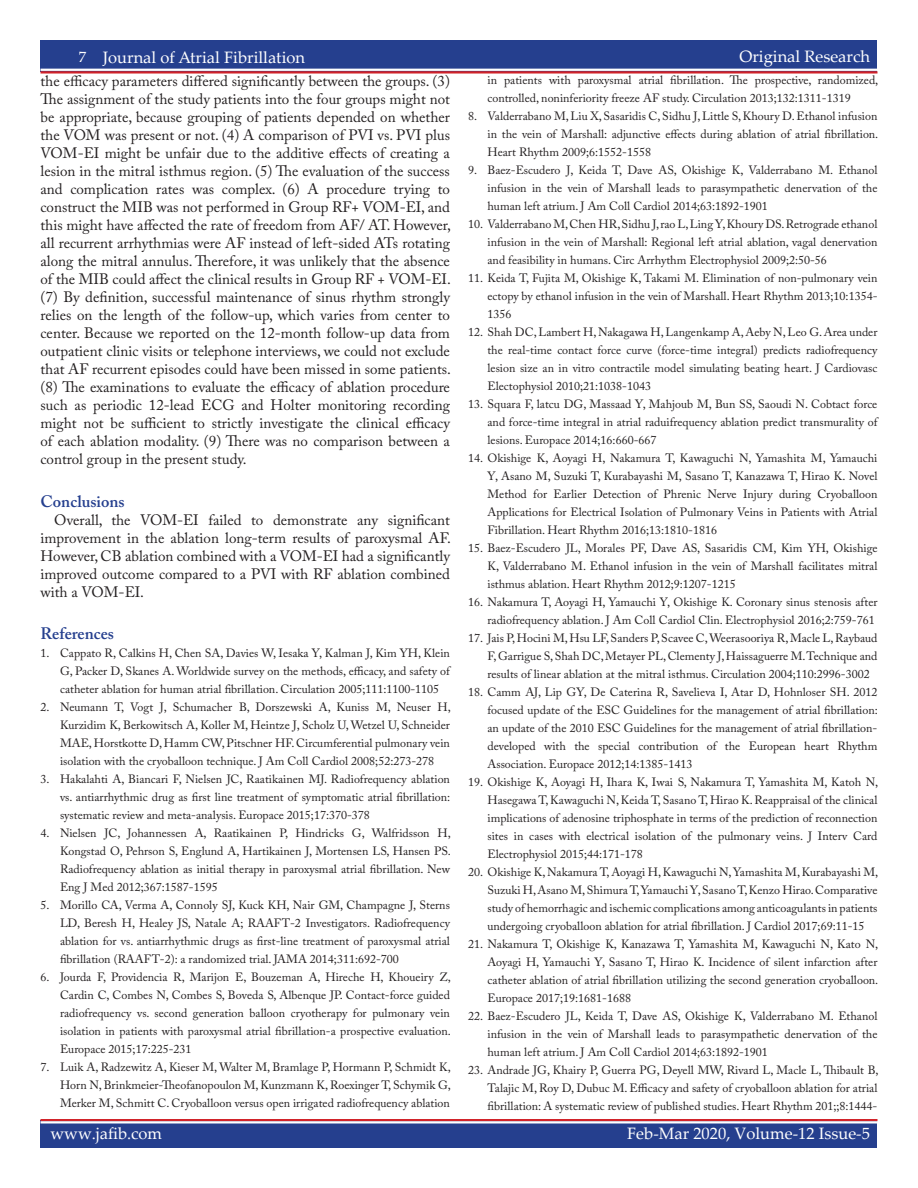
<style>
.page{position:relative;width:918px;height:1188px;background:#fff}
.page>*{position:absolute;margin:0;border:0;box-sizing:border-box;transform-origin:0 0}
.t1{font:16.5px "Palatino Linotype";color:#fff}
._11_Body_Header{font:600 16.5px "Adobe Caslon Pro";color:#253f8e}
._10_Body_Text{font:600 16.5px "Adobe Caslon Pro";color:#253f8e}
._10_Body_Text-2{font:15px/18px "Adobe Caslon Pro";color:#231f20;text-align:justify}
.Refernces{font:12px/18px "Adobe Caslon Pro";color:#231f20;text-align:justify}
</style>
<div class="page">
<div style="left:40px;top:1120px;width:838px;height:28px;background:#253f8e"></div>
<hr style="left:40px;top:1119px;width:838px;height:2px;background:#d1232a">
<hr style="left:40px;top:1121px;width:838px;height:3px;background:#fff">
<div style="left:40px;top:40px;width:838px;height:32px;background:#253f8e"></div>
<hr style="left:40px;top:71px;width:838px;height:3px;background:#d1232a">
<hr style="left:40px;top:69px;width:838px;height:2px;background:#fff">
<h1 class="t1" style="left:79px;top:48px;width:228px"><sup>7</sup> Journal of Atrial Fibrillation</h1>
<h1 class="t1" style="left:739px;top:45px;width:132px">Original Research</h1>
<h1 class="t1" style="left:746px;top:47px;width:125px">Featured Review</h1>
<p class="Refernces" style="left:488px;top:71px;width:392px">in patients with paroxysmal atrial fibrillation. The prospective, randomized, controlled, noninferiority freeze AF study. Circulation 2013;132:1311-1319</p>
<p class="Refernces" style="left:488px;top:107px;width:392px;text-indent:-20px">8. Valderrabano M, Liu X, Sasaridis C, Sidhu J, Little S, Khoury D. Ethanol infusion in the vein of Marshall: adjunctive effects during ablation of atrial fibrillation.<br>Heart Rhythm 2009;6:1552-1558</p>
<p class="Refernces" style="left:488px;top:161px;width:392px;text-indent:-20px">9. Baez-Escudero J, Keida T, Dave AS, Okishige K, Valderrabano M. Ethanol infusion in the vein of Marshall leads to parasympathetic denervation of the human left atrium. J Am Coll Cardiol 2014;63:1892-1901</p>
<p class="Refernces" style="left:488px;top:215px;width:391px;text-indent:-20px">10. Valderrabano M, Chen HR, Sidhu J, rao L, Ling Y, Khoury DS. Retrograde ethanol infusion in the vein of Marshall: Regional left atrial ablation, vagal denervation and feasibility in humans. Circ Arrhythm Electrophysiol 2009;2:50-56</p>
<p class="Refernces" style="left:488px;top:269px;width:392px;text-indent:-20px">11. Keida T, Fujita M, Okishige K, Takami M. Elimination of non-pulmonary vein ectopy by ethanol infusion in the vein of Marshall. Heart Rhythm 2013;10:1354- 1356</p>
<p class="Refernces" style="left:488px;top:323px;width:392px;text-indent:-20px">12. Shah DC, Lambert H, Nakagawa H, Langenkamp A, Aeby N, Leo G. Area under the real-time contact force curve (force-time integral) predicts radiofrequency lesion size an in vitro contractile model simulating beating heart. J Cardiovasc Electophysiol 2010;21:1038-1043</p>
<p class="Refernces" style="left:488px;top:395px;width:392px;text-indent:-20px">13. Squara F, latcu DG, Massaad Y, Mahjoub M, Bun SS, Saoudi N. Cobtact force and force-time integral in atrial raduifrequency ablation predict transmurality of lesions. Europace 2014;16:660-667</p>
<p class="Refernces" style="left:488px;top:449px;width:392px;text-indent:-20px">14. Okishige K, Aoyagi H, Nakamura T, Kawaguchi N, Yamashita M, Yamauchi Y, Asano M, Suzuki T, Kurabayashi M, Sasano T, Kanazawa T, Hirao K. Novel Method for Earlier Detection of Phrenic Nerve Injury during Cryoballoon Applications for Electrical Isolation of Pulmonary Veins in Patients with Atrial Fibrillation. Heart Rhythm 2016;13:1810-1816</p>
<p class="Refernces" style="left:488px;top:539px;width:392px;text-indent:-20px">15. Baez-Escudero JL, Morales PF, Dave AS, Sasaridis CM, Kim YH, Okishige K, Valderrabano M. Ethanol infusion in the vein of Marshall facilitates mitral isthmus ablation. Heart Rhythm 2012;9:1207-1215</p>
<p class="Refernces" style="left:468px;top:593px;width:411px;text-align:right">16. Nakamura T, Aoyagi H, Yamauchi Y, Okishige K. Coronary sinus stenosis after radiofrequency ablation. J Am Coll Cardiol Clin. Electrophysiol 2016;2:759-761</p>
<p class="Refernces" style="left:488px;top:629px;width:392px;text-indent:-20px">17. Jais P, Hocini M, Hsu LF, Sanders P, Scavee C, Weerasooriya R, Macle L, Raybaud F, Garrigue S, Shah DC, Metayer PL, Clementy J, Haissaguerre M. Technique and results of linear ablation at the mitral isthmus. Circulation 2004;110:2996-3002</p>
<p class="Refernces" style="left:488px;top:683px;width:392px;text-indent:-20px">18. Camm AJ, Lip GY, De Caterina R, Savelieva I, Atar D, Hohnloser SH. 2012 focused update of the ESC Guidelines for the management of atrial fibrillation: an update of the 2010 ESC Guidelines for the management of atrial fibrillation&shy;developed with the special contribution of the European heart Rhythm Association. Europace 2012;14:1385-1413</p>
<p class="Refernces" style="left:488px;top:773px;width:392px;text-indent:-20px">19. Okishige K, Aoyagi H, Ihara K, Iwai S, Nakamura T, Yamashita M, Katoh N, Hasegawa T, Kawaguchi N, Keida T, Sasano T, Hirao K. Reappraisal of the clinical implications of adenosine triphosphate in terms of the prediction of reconnection sites in cases with electrical isolation of the pulmonary veins. J Interv Card Electrophysiol 2015;44:171-178</p>
<p class="Refernces" style="left:488px;top:863px;width:392px;text-indent:-20px">20. Okishige K, Nakamura T, Aoyagi H, Kawaguchi N, Yamashita M, Kurabayashi M, Suzuki H, Asano M, Shimura T, Yamauchi Y, Sasano T, Kenzo Hirao. Comparative study of hemorrhagic and ischemic complications among anticoagulants in patients undergoing cryoballoon ablation for atrial fibrillation. J Cardiol 2017;69:11-15</p>
<p class="Refernces" style="left:488px;top:935px;width:392px;text-indent:-20px">21. Nakamura T, Okishige K, Kanazawa T, Yamashita M, Kawaguchi N, Kato N, Aoyagi H, Yamauchi Y, Sasano T, Hirao K. Incidence of silent infarction after catheter ablation of atrial fibrillation utilizing the second generation cryoballoon.<br>Europace 2017;19:1681-1688</p>
<p class="Refernces" style="left:488px;top:1007px;width:391px;text-indent:-20px">22. Baez-Escudero JL, Keida T, Dave AS, Okishige K, Valderrabano M. Ethanol infusion in the vein of Marshall leads to parasympathetic denervation of the human left atrium. J Am Coll Cardiol 2014;63:1892-1901</p>
<p class="Refernces" style="left:488px;top:1061px;width:392px;text-indent:-20px">23. Andrade JG, Khairy P, Guerra PG, Deyell MW, Rivard L, Macle L, Thibault B, Talajic M, Roy D, Dubuc M. Efficacy and safety of cryoballoon ablation for atrial fibrillation: A systematic review of published studies. Heart Rhythm 201;;8:1444-</p>
<p class="_10_Body_Text-2" style="left:40px;top:72px;width:412px">the efficacy parameters differed significantly between the groups. (3)<br>The assignment of the study patients into the four groups might not be appropriate, because grouping of patients depended on whether the VOM was present or not. (4) A comparison of PVI vs. PVI plus VOM-EI might be unfair due to the additive effects of creating a lesion in the mitral isthmus region. (5) The evaluation of the success and complication rates was complex. (6) A procedure trying to construct the MIB was not performed in Group RF+ VOM-EI, and this might have affected the rate of freedom from AF/ AT. However, all recurrent arrhythmias were AF instead of left-sided ATs rotating along the mitral annulus. Therefore, it was unlikely that the absence of the MIB could affect the clinical results in Group RF + VOM-EI. (7) By definition, successful maintenance of sinus rhythm strongly relies on the length of the follow-up, which varies from center to center. Because we reported on the 12-month follow-up data from outpatient clinic visits or telephone interviews, we could not exclude that AF recurrent episodes could have been missed in some patients. (8) The examinations to evaluate the efficacy of ablation procedure such as periodic 12-lead ECG and Holter monitoring recording might not be sufficient to strictly investigate the clinical efficacy of each ablation modality. (9) There was no comparison between a control group in the present study.</p>
<p class="_11_Body_Header" style="left:40px;top:492px;width:86px">Conclusions</p>
<p class="_10_Body_Text-2" style="left:40px;top:511px;width:412px;text-indent:14px">Overall, the VOM-EI failed to demonstrate any significant improvement in the ablation long-term results of paroxysmal AF.<br>However, CB ablation combined with a VOM-EI had a significantly improved outcome compared to a PVI with RF ablation combined with a VOM-EI.</p>
<p class="_10_Body_Text" style="left:40px;top:624px;width:75px">References</p>
<p class="Refernces" style="left:60px;top:644px;width:392px;text-indent:-20px">1. Cappato R, Calkins H, Chen SA, Davies W, Iesaka Y, Kalman J, Kim YH, Klein G, Packer D, Skanes A. Worldwide survey on the methods, efficacy, and safety of catheter ablation for human atrial fibrillation. Circulation 2005;111:1100-1105</p>
<p class="Refernces" style="left:60px;top:698px;width:392px;text-indent:-20px">2. Neumann T, Vogt J, Schumacher B, Dorszewski A, Kuniss M, Neuser H, Kurzidim K, Berkowitsch A, Koller M, Heintze J, Scholz U, Wetzel U, Schneider MAE, Horstkotte D, Hamm CW, Pitschner HF. Circumferential pulmonary vein isolation with the cryoballoon technique. J Am Coll Cardiol 2008;52:273-278</p>
<p class="Refernces" style="left:60px;top:770px;width:392px;text-indent:-20px">3. Hakalahti A, Biancari F, Nielsen JC, Raatikainen MJ. Radiofrequency ablation vs. antiarrhythmic drug as first line treatment of symptomatic atrial fibrillation: systematic review and meta-analysis. Europace 2015;17:370-378</p>
<p class="Refernces" style="left:60px;top:824px;width:392px;text-indent:-20px">4. Nielsen JC, Johannessen A, Raatikainen P, Hindricks G, Walfridsson H, Kongstad O, Pehrson S, Englund A, Hartikainen J, Mortensen LS, Hansen PS.<br>Radiofrequency ablation as initial therapy in paroxysmal atrial fibrillation. New Eng J Med 2012;367:1587-1595</p>
<p class="Refernces" style="left:60px;top:896px;width:392px;text-indent:-20px">5. Morillo CA, Verma A, Connoly SJ, Kuck KH, Nair GM, Champagne J, Sterns LD, Beresh H, Healey JS, Natale A; RAAFT-2 Investigators. Radiofrequency ablation for vs. antiarrhythmic drugs as first-line treatment of paroxysmal atrial fibrillation (RAAFT-2): a randomized trial. JAMA 2014;311:692-700</p>
<p class="Refernces" style="left:60px;top:968px;width:392px;text-indent:-20px">6. Jourda F, Providencia R, Marijon E, Bouzeman A, Hireche H, Khoueiry Z, Cardin C, Combes N, Combes S, Boveda S, Albenque JP. Contact-force guided radiofrequency vs. second generation balloon cryotherapy for pulmonary vein isolation in patients with paroxysmal atrial fibrillation-a prospective evaluation.<br>Europace 2015;17:225-231</p>
<p class="Refernces" style="left:60px;top:1058px;width:392px;text-indent:-20px">7. Luik A, Radzewitz A, Kieser M, Walter M, Bramlage P, Hormann P, Schmidt K, Horn N, Brinkmeier-Theofanopoulon M, Kunzmann K, Roexinger T, Schymik G, Merker M, Schmitt C. Cryoballoon versus open irrigated radiofrequency ablation</p>
<h1 class="t1" style="left:51px;top:1122px;width:113px">www.jafib.com</h1>
<h1 class="t1" style="left:627px;top:1122px;width:244px">Feb-Mar 2020, Volume-12 Issue-5</h1>
</div>
